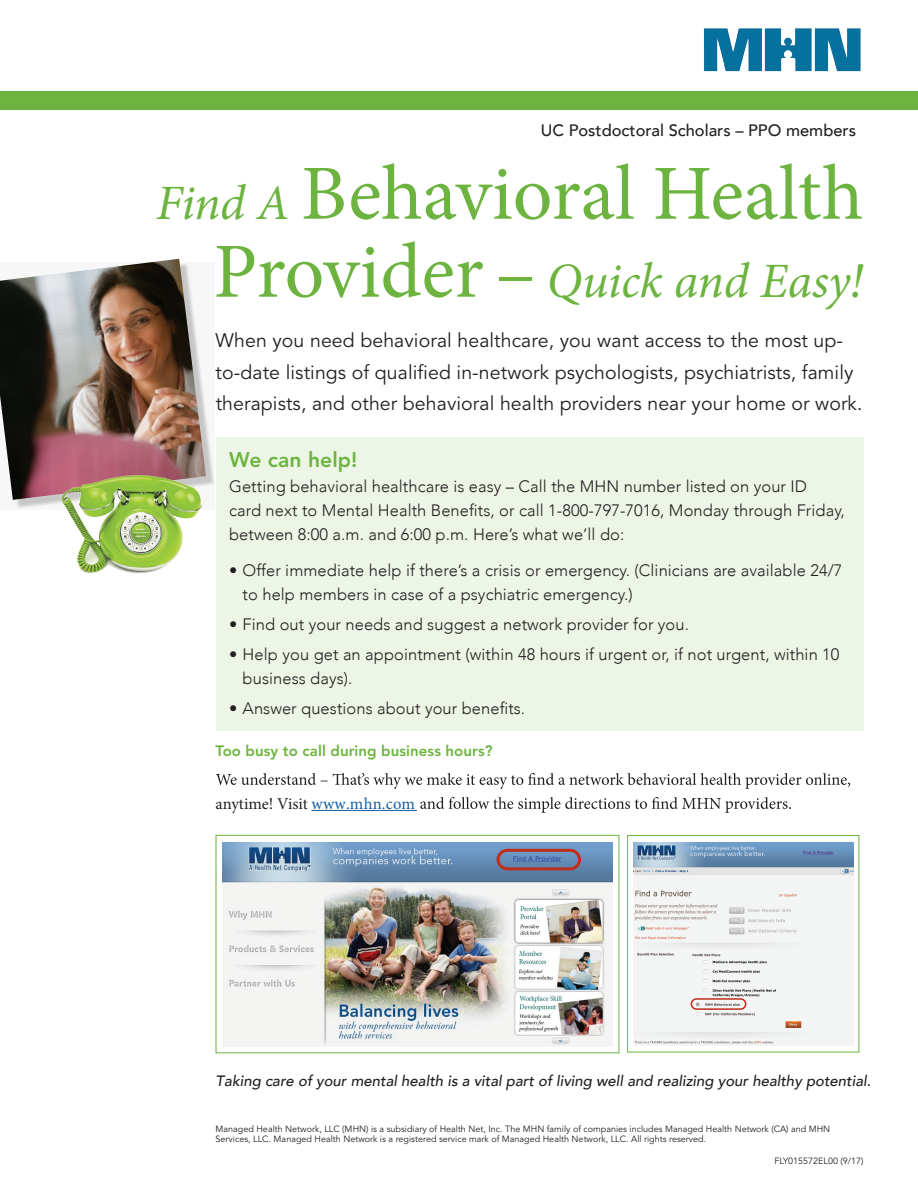
<style>
.page{position:relative;width:918px;height:1188px;background:#fff}
.page>*{position:absolute;margin:0;border:0;box-sizing:border-box;transform-origin:0 0}
.t1{font:78px "Minion Pro";color:#6cb43f}
.t2{font:italic 49.5px "Minion Pro";letter-spacing:-.005em;color:#6cb43f}
.t3{font:800 21px "Avenir LT Std";letter-spacing:.005em;color:#6cb43f}
.t4{font:19.5px/31.5px "Avenir LT Std";letter-spacing:.005em;color:#231f20}
.t5{font:300 16.5px/24px "Avenir";letter-spacing:.005em;color:#231f20}
.t6{font:500 16.5px "Avenir";color:#231f20}
.t7{font:16.5px "Minion Pro";color:#231f20}
.t8{font:italic 500 15px "Avenir";color:#231f20}
.t9{font:800 15px "Avenir LT Std";letter-spacing:.005em;color:#6cb43f}
.t10{font:9px/10.8px "Avenir LT Std";color:#231f20}
.s1{font-style:italic;font-size:49.5px}
.s2{font-style:normal;font-size:78px}
.s3{color:#175d9e}
</style>
<div class="page">
<hr style="left:312px;top:810px;width:105px;height:1px;background:#175d9e">
<div style="left:216px;top:437px;width:648px;height:294px;background:#edf5e6"></div>
<svg style="left:216px;top:773px;width:634px;height:16px"></svg>
<svg style="left:420px;top:797px;width:371px;height:16px"></svg>
<div style="left:0;top:91px;width:918px;height:18px;background:#6cb43f"></div>
<svg style="left:15px;top:413px;width:200px;height:96px"></svg>
<img style="left:0;top:259px;width:206px;height:241px">
<img style="left:49px;top:470px;width:158px;height:104px">
<img style="left:703px;top:28px;width:158px;height:44px">
<div style="left:627px;top:835px;width:232px;height:217px;border:1px solid #6cb43f"></div>
<img style="left:633px;top:842px;width:220px;height:204px">
<div style="left:691px;top:998px;width:55px;height:12px;border:2px solid #c02d19;border-radius:5px"></div>
<div style="left:216px;top:835px;width:403px;height:218px;border:1px solid #6cb43f"></div>
<img style="left:223px;top:842px;width:390px;height:204px">
<div style="left:497px;top:849px;width:84px;height:21px;border:3px solid #c02d19;border-radius:9px"></div>
<p class="t6" style="left:541px;top:116px;width:317px">UC Postdoctoral Scholars – PPO members</p>
<h1 class="t1" style="left:156px;top:142px;width:709px"><span class="s1">Find A</span> Behavioral Health</h1>
<h2 class="t2" style="left:213px;top:247px;width:651px"><span class="s2">Provider –</span> Quick and Easy!</h2>
<p class="t4" style="left:216px;top:325px;width:648px">When you need behavioral healthcare, you want access to the most up&shy;to-date listings of qualified in-network psychologists, psychiatrists, family therapists, and other behavioral health providers near your home or work.</p>
<p class="t3" style="left:229px;top:447px;width:130px">We can help!</p>
<p class="t5" style="left:229px;top:475px;width:617px">Getting behavioral healthcare is easy – Call the MHN number listed on your ID<br>card next to Mental Health Benefits, or call 1-800-797-7016, Monday through Friday, between 8:00 a.m. and 6:00 p.m. Here’s what we’ll do:</p>
<p class="t5" style="left:243px;top:559px;width:601px;text-indent:-13px">• Offer immediate help if there’s a crisis or emergency. (Clinicians are available 24/7 to help members in case of a psychiatric emergency.)</p>
<p class="t5" style="left:229px;top:613px;width:461px">• Find out your needs and suggest a network provider for you.</p>
<p class="t5" style="left:243px;top:643px;width:598px;text-indent:-13px">• Help you get an appointment (within 48 hours if urgent or, if not urgent, within 10 business days).</p>
<p class="t5" style="left:229px;top:697px;width:298px">• Answer questions about your benefits.</p>
<p class="t9" style="left:216px;top:742px;width:278px">Too busy to call during business hours?</p>
<p class="t7" style="left:216px;top:792px;width:201px">anytime! Visit <span class="s3">www.mhn.com</span></p>
<p class="t8" style="left:216px;top:1071px;width:657px">Taking care of your mental health is a vital part of living well and realizing your healthy potential.</p>
<p class="t10" style="left:216px;top:1123px;width:616px">Managed Health Network, LLC (MHN) is a subsidiary of Health Net, Inc. The MHN family of companies includes Managed Health Network (CA) and MHN<br>Services, LLC. Managed Health Network is a registered service mark of Managed Health Network, LLC. All rights reserved.</p>
<p class="t10" style="left:774px;top:1156px;width:91px">FLY015572EL00 (9/17)</p>
</div>
